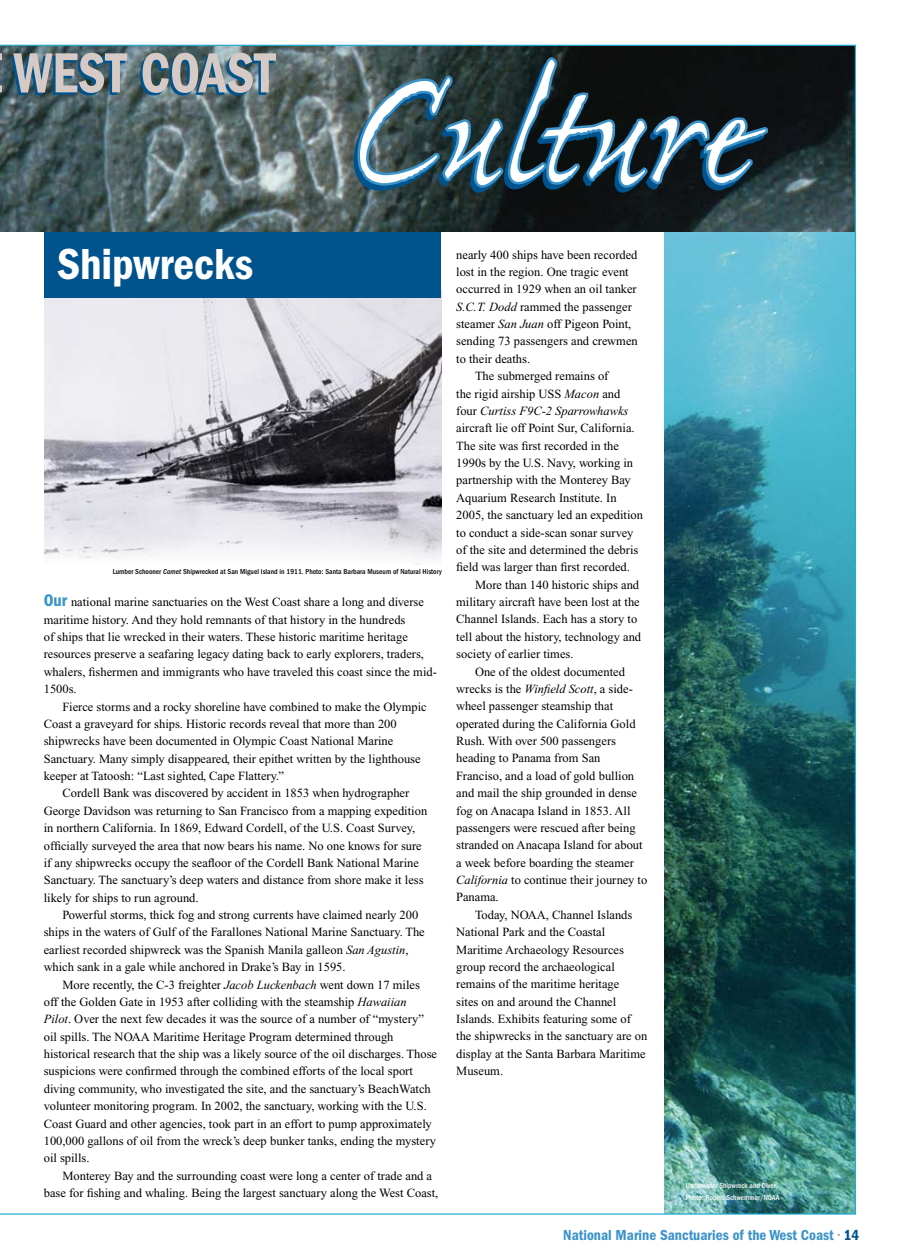
<style>
.page{position:relative;width:900px;height:1260px;background:#fff}
.page>*{position:absolute;margin:0;border:0;box-sizing:border-box;transform-origin:0 0}
.t1{font:162.5px "Ex Ponto Pro";letter-spacing:-.01em;color:#fff;scale:1.08 1}
.t2{font:600 condensed 58.5px "Franklin Gothic";color:#d5cac6;scale:.92 1}
.t3{font:600 condensed 45px "Franklin Gothic";color:#fff}
.t4{font:600 condensed 15px "Franklin Gothic";color:#3b93ca}
.t5{font:12.5px/17.4px "Times New Roman";color:#000}
.t6{font:italic 12.5px "Times New Roman";color:#000}
.t7{font:500 condensed 7.5px "Franklin Gothic";color:#000}
.t8{font:500 condensed 7.5px/11.2px "Franklin Gothic";color:#fff}
.s1{font-style:italic}
.s2{font-family:"Franklin Gothic";font-weight:600;font-stretch:condensed;font-size:17.5px;color:#3b93ca}
.s3{font-style:normal}
.s4{color:#bcaea6}
.s5{color:#00538d}
</style>
<div class="page">
<img style="left:0;top:45px;width:856px;height:1170px">
<h2 class="t2" style="left:14px;top:40px;width:286px">WEST COAST</h2>
<h1 class="t1" style="left:349px;top:35px;width:372px">Culture</h1>
<h3 class="t3" style="left:57px;top:238px;width:198px">Shipwrecks</h3>
<p class="t7" style="left:113px;top:567px;width:331px">Lumber Schooner <span class="s1">Comet</span> Shipwrecked at San Miguel Island in 1911. Photo: Santa Barbara Museum of Natural History</p>
<p class="t5" style="left:44px;top:593px;width:395px"><span class="s2">Our</span> national marine sanctuaries on the West Coast share a long and diverse maritime history. And they hold remnants of that history in the hundreds<br>of ships that lie wrecked in their waters. These historic maritime heritage resources preserve a seafaring legacy dating back to early explorers, traders, whalers, fishermen and immigrants who have traveled this coast since the mid-1500s.</p>
<p class="t5" style="left:44px;top:698px;width:385px;text-indent:19px">Fierce storms and a rocky shoreline have combined to make the Olympic Coast a graveyard for ships. Historic records reveal that more than 200 shipwrecks have been documented in Olympic Coast National Marine Sanctuary. Many simply disappeared, their epithet written by the lighthouse keeper at Tatoosh: “Last sighted, Cape Flattery.”</p>
<p class="t5" style="left:44px;top:785px;width:385px;text-indent:19px">Cordell Bank was discovered by accident in 1853 when hydrographer George Davidson was returning to San Francisco from a mapping expedition in northern California. In 1869, Edward Cordell, of the U.S. Coast Survey, officially surveyed the area that now bears his name. No one knows for sure if any shipwrecks occupy the seafloor of the Cordell Bank National Marine Sanctuary. The sanctuary’s deep waters and distance from shore make it less likely for ships to run aground.</p>
<p class="t5" style="left:44px;top:906px;width:383px;text-indent:19px">Powerful storms, thick fog and strong currents have claimed nearly 200 ships in the waters of Gulf of the Farallones National Marine Sanctuary. The earliest recorded shipwreck was the Spanish Manila galleon <span class="s1">San Agustin</span>, which sank in a gale while anchored in Drake’s Bay in 1595.</p>
<p class="t5" style="left:44px;top:976px;width:395px;text-indent:19px">More recently, the C-3 freighter <span class="s1">Jacob Luckenbach</span> went down 17 miles off the Golden Gate in 1953 after colliding with the steamship <span class="s1">Hawaiian Pilot</span>. Over the next few decades it was the source of a number of “mystery” oil spills. The NOAA Maritime Heritage Program determined through historical research that the ship was a likely source of the oil discharges. Those suspicions were confirmed through the combined efforts of the local sport diving community, who investigated the site, and the sanctuary’s BeachWatch volunteer monitoring program. In 2002, the sanctuary, working with the U.S.<br>Coast Guard and other agencies, took part in an effort to pump approximately 100,000 gallons of oil from the wreck’s deep bunker tanks, ending the mystery oil spills.</p>
<p class="t5" style="left:44px;top:1167px;width:396px;text-indent:19px">Monterey Bay and the surrounding coast were long a center of trade and a base for fishing and whaling. Being the largest sanctuary along the West Coast,</p>
<p class="t5" style="left:456px;top:246px;width:183px">nearly 400 ships have been recorded</p>
<p class="t5" style="left:456px;top:263px;width:174px">lost in the region. One tragic event</p>
<p class="t5" style="left:456px;top:280px;width:182px">occurred in 1929 when an oil tanker</p>
<p class="t5" style="left:456px;top:298px;width:177px"><span class="s1">S.C.T. Dodd</span> rammed the passenger</p>
<p class="t5" style="left:456px;top:315px;width:177px">steamer <span class="s1">San Juan</span> off Pigeon Point,</p>
<p class="t5" style="left:456px;top:333px;width:183px">sending 73 passengers and crewmen</p>
<p class="t5" style="left:456px;top:350px;width:75px">to their deaths.</p>
<p class="t5" style="left:475px;top:367px;width:135px">The submerged remains of</p>
<p class="t5" style="left:456px;top:385px;width:166px">the rigid airship USS <span class="s1">Macon</span> and</p>
<p class="t6" style="left:456px;top:404px;width:174px"><span class="s3">four</span> Curtiss F9C-2 Sparrowhawks</p>
<p class="t5" style="left:456px;top:419px;width:180px">aircraft lie off Point Sur, California.</p>
<p class="t5" style="left:456px;top:437px;width:164px">The site was first recorded in the</p>
<p class="t5" style="left:456px;top:454px;width:178px">1990s by the U.S. Navy, working in</p>
<p class="t5" style="left:456px;top:472px;width:176px">partnership with the Monterey Bay</p>
<p class="t5" style="left:456px;top:489px;width:162px">Aquarium Research Institute. In</p>
<p class="t5" style="left:456px;top:506px;width:188px">2005, the sanctuary led an expedition</p>
<p class="t5" style="left:456px;top:524px;width:179px">to conduct a side-scan sonar survey</p>
<p class="t5" style="left:456px;top:541px;width:184px">of the site and determined the debris</p>
<p class="t5" style="left:456px;top:558px;width:175px">field was larger than first recorded.</p>
<p class="t5" style="left:475px;top:576px;width:166px">More than 140 historic ships and</p>
<p class="t5" style="left:456px;top:593px;width:185px">military aircraft have been lost at the</p>
<p class="t5" style="left:456px;top:611px;width:183px">Channel Islands. Each has a story to</p>
<p class="t5" style="left:456px;top:628px;width:186px">tell about the history, technology and</p>
<p class="t5" style="left:456px;top:645px;width:119px">society of earlier times.</p>
<p class="t5" style="left:475px;top:663px;width:151px">One of the oldest documented</p>
<p class="t5" style="left:456px;top:680px;width:178px">wrecks is the <span class="s1">Winfield Scott</span>, a side-</p>
<p class="t5" style="left:456px;top:697px;width:159px">wheel passenger steamship that</p>
<p class="t5" style="left:456px;top:715px;width:181px">operated during the California Gold</p>
<p class="t5" style="left:456px;top:732px;width:161px">Rush. With over 500 passengers</p>
<p class="t5" style="left:456px;top:750px;width:146px">heading to Panama from San</p>
<p class="t5" style="left:456px;top:767px;width:179px">Franciso, and a load of gold bullion</p>
<p class="t5" style="left:456px;top:784px;width:182px">and mail the ship grounded in dense</p>
<p class="t5" style="left:456px;top:802px;width:176px">fog on Anacapa Island in 1853. All</p>
<p class="t5" style="left:456px;top:819px;width:181px">passengers were rescued after being</p>
<p class="t5" style="left:456px;top:836px;width:188px">stranded on Anacapa Island for about</p>
<p class="t5" style="left:456px;top:854px;width:179px">a week before boarding the steamer</p>
<p class="t5" style="left:456px;top:871px;width:193px"><span class="s1">California</span> to continue their journey to</p>
<p class="t5" style="left:456px;top:889px;width:44px">Panama.</p>
<p class="t5" style="left:475px;top:906px;width:159px">Today, NOAA, Channel Islands</p>
<p class="t5" style="left:456px;top:923px;width:151px">National Park and the Coastal</p>
<p class="t5" style="left:456px;top:941px;width:169px">Maritime Archaeology Resources</p>
<p class="t5" style="left:456px;top:958px;width:160px">group record the archaeological</p>
<p class="t5" style="left:456px;top:975px;width:165px">remains of the maritime heritage</p>
<p class="t5" style="left:456px;top:993px;width:162px">sites on and around the Channel</p>
<p class="t5" style="left:456px;top:1010px;width:176px">Islands. Exhibits featuring some of</p>
<p class="t5" style="left:456px;top:1028px;width:193px">the shipwrecks in the sanctuary are on</p>
<p class="t5" style="left:456px;top:1045px;width:191px">display at the Santa Barbara Maritime</p>
<p class="t5" style="left:456px;top:1062px;width:48px">Museum.</p>
<p class="t8" style="left:686px;top:1180px;width:95px">Underwater Shipwreck and Diver.<br>Photo: Robert Schwemmer/NOAA</p>
<p class="t4" style="left:563px;top:1226px;width:289px">National Marine Sanctuaries of the West Coast <span class="s4">•</span> <span class="s5">14</span></p>
</div>
